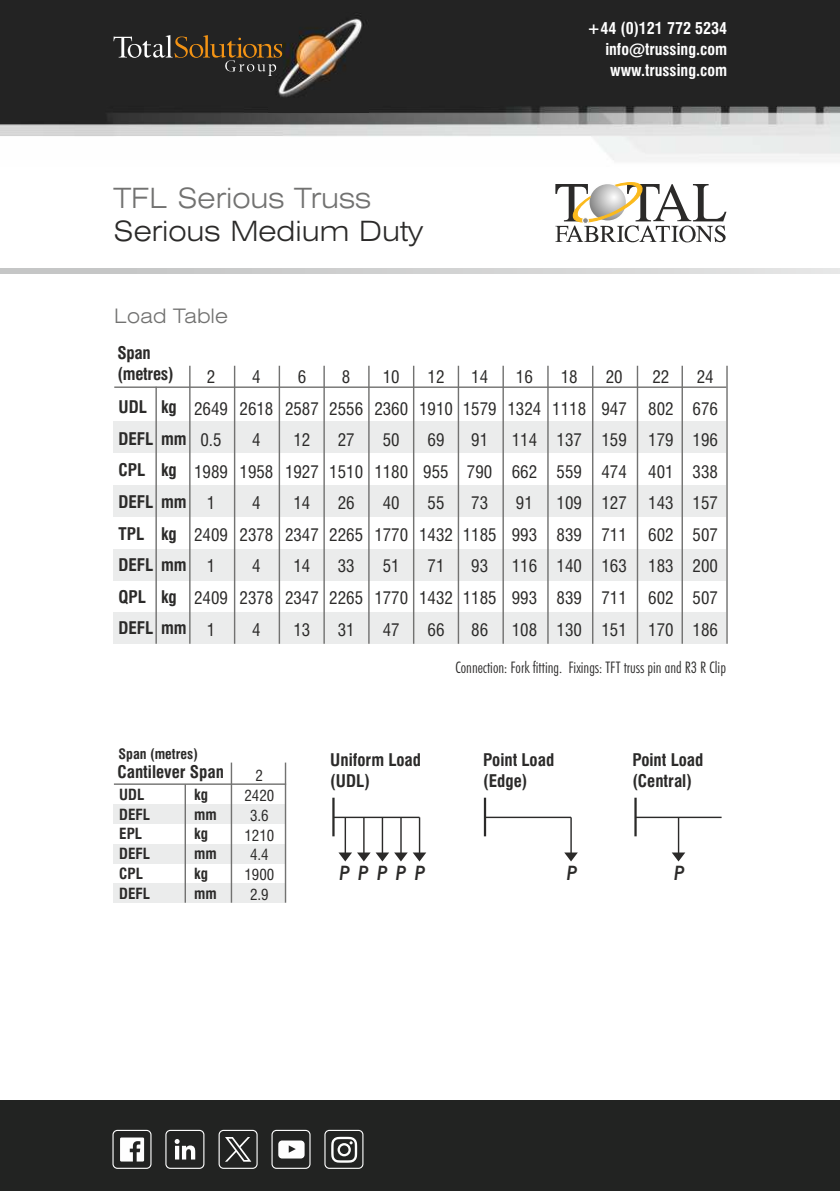
<style>
.page{position:relative;width:840px;height:1191px;background:#fff}
.page>*{position:absolute;margin:0;border:0;box-sizing:border-box;transform-origin:0 0}
.t1{font:300 expanded 28px "Swiss 721 BT";color:#2b2a29}
.t2{font:300 expanded 28px "Swiss 721 BT";color:#727271}
.t3{font:300 expanded 20px "Swiss 721 BT";color:#727271}
.t4{font:italic 500 20px "Futura BT";letter-spacing:.395em;color:#2b2a29}
.t5{font:condensed 17px/31.6px "Swiss 721 BT";color:#2b2a29;text-align:center}
.t6{font:700 condensed 17px/20.4px "Swiss 721 BT";color:#2b2a29}
.t7{font:300 condensed 16px "Futura BT";color:#2b2a29}
.t8{font:700 condensed 16px/21.2px "Swiss 721 BT";color:#fefefe;text-align:right}
.t9{font:700 condensed 15px/19.8px "Swiss 721 BT";color:#2b2a29}
.t10{font:condensed 15px/19.8px "Swiss 721 BT";color:#2b2a29;text-align:center}
.t11{font:700 condensed 14px "Swiss 721 BT";color:#2b2a29}
</style>
<div class="page">
<div style="left:113px;top:421px;width:613px;height:32px;background:#ebecec"></div>
<div style="left:113px;top:485px;width:613px;height:32px;background:#ebecec"></div>
<div style="left:113px;top:548px;width:613px;height:32px;background:#ebecec"></div>
<div style="left:113px;top:612px;width:613px;height:32px;background:#ebecec"></div>
<img style="left:0;top:0;width:839px;height:161px">
<img style="left:269px;top:12px;width:99px;height:100px">
<svg style="left:113px;top:35px;width:170px;height:41px;background:#41392f"></svg>
<svg style="left:0;top:269px;width:839px;height:5px;background:#d2d2d2"></svg>
<svg style="left:555px;top:182px;width:171px;height:61px"></svg>
<hr style="left:234px;top:366px;width:1px;height:278px;background:#727271">
<hr style="left:189px;top:366px;width:1px;height:278px;background:#727271">
<hr style="left:278px;top:366px;width:2px;height:278px;background:#727271">
<hr style="left:323px;top:366px;width:1px;height:278px;background:#727271">
<hr style="left:368px;top:366px;width:1px;height:278px;background:#727271">
<hr style="left:114px;top:386px;width:612px;height:2px;background:#727271">
<hr style="left:155px;top:387px;width:2px;height:257px;background:#727271">
<hr style="left:413px;top:366px;width:1px;height:278px;background:#727271">
<hr style="left:457px;top:366px;width:2px;height:278px;background:#727271">
<hr style="left:502px;top:366px;width:1px;height:278px;background:#727271">
<hr style="left:547px;top:366px;width:1px;height:278px;background:#727271">
<div style="left:0;top:1100px;width:839px;height:91px;background:#222322"></div>
<div style="left:218px;top:1129px;width:39px;height:39px;border:1px solid #fefefe;border-radius:4px"></div>
<svg style="left:225px;top:1137px;width:26px;height:24px"></svg>
<div style="left:112px;top:1129px;width:39px;height:39px;border:1px solid #fefefe;border-radius:4px"></div>
<div style="left:165px;top:1129px;width:39px;height:39px;border:1px solid #fefefe;border-radius:4px"></div>
<div style="left:271px;top:1129px;width:39px;height:39px;border:1px solid #fefefe;border-radius:4px"></div>
<div style="left:324px;top:1129px;width:39px;height:39px;border:1px solid #fefefe;border-radius:4px"></div>
<svg style="left:331px;top:1136px;width:26px;height:26px"></svg>
<svg style="left:278px;top:1140px;width:26px;height:18px"></svg>
<svg style="left:174px;top:1139px;width:21px;height:20px"></svg>
<svg style="left:120px;top:1137px;width:24px;height:24px"></svg>
<hr style="left:591px;top:366px;width:2px;height:278px;background:#727271">
<hr style="left:636px;top:366px;width:1px;height:278px;background:#727271">
<hr style="left:725px;top:366px;width:2px;height:278px;background:#727271">
<hr style="left:681px;top:366px;width:1px;height:278px;background:#727271">
<div style="left:113px;top:882px;width:172px;height:20px;background:#ebecec"></div>
<div style="left:113px;top:843px;width:172px;height:20px;background:#ebecec"></div>
<div style="left:113px;top:804px;width:172px;height:20px;background:#ebecec"></div>
<hr style="left:284px;top:762px;width:2px;height:140px;background:#727271">
<hr style="left:230px;top:762px;width:2px;height:140px;background:#727271">
<hr style="left:114px;top:783px;width:172px;height:2px;background:#727271">
<hr style="left:184px;top:784px;width:2px;height:118px;background:#727271">
<hr style="left:634px;top:797px;width:2px;height:39px;background:#2b2a29">
<hr style="left:635px;top:816px;width:86px;height:2px;background:#2b2a29">
<hr style="left:677px;top:817px;width:2px;height:43px;background:#2b2a29">
<svg style="left:671px;top:852px;width:14px;height:9px"></svg>
<hr style="left:483px;top:797px;width:3px;height:39px;background:#2b2a29">
<hr style="left:484px;top:816px;width:86px;height:2px;background:#2b2a29">
<hr style="left:570px;top:817px;width:1px;height:43px;background:#2b2a29">
<svg style="left:564px;top:852px;width:13px;height:9px"></svg>
<hr style="left:332px;top:797px;width:2px;height:39px;background:#2b2a29">
<hr style="left:333px;top:816px;width:86px;height:2px;background:#2b2a29">
<hr style="left:381px;top:817px;width:2px;height:43px;background:#2b2a29">
<hr style="left:418px;top:817px;width:2px;height:43px;background:#2b2a29">
<hr style="left:400px;top:817px;width:1px;height:43px;background:#2b2a29">
<hr style="left:363px;top:817px;width:1px;height:43px;background:#2b2a29">
<hr style="left:344px;top:817px;width:2px;height:43px;background:#2b2a29">
<svg style="left:338px;top:852px;width:88px;height:9px"></svg>
<h1 class="t2" style="left:113px;top:186px;width:259px">TFL Serious Truss</h1>
<h1 class="t1" style="left:113px;top:220px;width:311px">Serious Medium Duty</h1>
<p class="t3" style="left:114px;top:308px;width:115px">Load Table</p>
<p class="t8" style="left:586px;top:19px;width:141px">+44 (0)121 772 5234 info@trussing.com www.trussing.com</p>
<p class="t6" style="left:117px;top:345px;width:58px">Span (metres)</p>
<p class="t6" style="left:161px;top:398px;width:17px">kg</p>
<p class="t6" style="left:118px;top:430px;width:70px">DEFL mm</p>
<p class="t6" style="left:161px;top:462px;width:17px">kg</p>
<p class="t6" style="left:118px;top:493px;width:70px">DEFL mm</p>
<p class="t6" style="left:161px;top:525px;width:17px">kg</p>
<p class="t6" style="left:118px;top:556px;width:70px">DEFL mm</p>
<p class="t6" style="left:161px;top:588px;width:17px">kg</p>
<p class="t6" style="left:118px;top:620px;width:70px">DEFL mm</p>
<p class="t6" style="left:118px;top:398px;width:30px">UDL</p>
<p class="t6" style="left:118px;top:462px;width:28px">CPL</p>
<p class="t6" style="left:118px;top:525px;width:27px">TPL</p>
<p class="t6" style="left:118px;top:588px;width:29px">QPL</p>
<p class="t5" style="left:194px;top:363px;width:35px">2<br>2649<br>0.5<br>1989<br>1<br>2409<br>1<br>2409<br>1</p>
<p class="t5" style="left:239px;top:363px;width:35px">4<br>2618<br>4<br>1958<br>4<br>2378<br>4<br>2378<br>4</p>
<p class="t5" style="left:285px;top:363px;width:35px">6<br>2587<br>12<br>1927<br>14<br>2347<br>14<br>2347<br>13</p>
<p class="t5" style="left:329px;top:363px;width:35px">8<br>2556<br>27<br>1510<br>26<br>2265<br>33<br>2265<br>31</p>
<p class="t5" style="left:374px;top:363px;width:35px">10<br>2360<br>50<br>1180<br>40<br>1770<br>51<br>1770<br>47</p>
<p class="t5" style="left:419px;top:363px;width:35px">12<br>1910<br>69<br>955<br>55<br>1432<br>71<br>1432<br>66</p>
<p class="t5" style="left:462px;top:363px;width:35px">14<br>1579<br>91<br>790<br>73<br>1185<br>93<br>1185<br>86</p>
<p class="t5" style="left:507px;top:363px;width:35px">16<br>1324<br>114<br>662<br>91<br>993<br>116<br>993<br>108</p>
<p class="t5" style="left:552px;top:363px;width:35px">18<br>1118<br>137<br>559<br>109<br>839<br>140<br>839<br>130</p>
<p class="t7" style="left:455px;top:661px;width:272px">Connection: Fork fitting. Fixings: TFT truss pin and R3 R Clip</p>
<p class="t5" style="left:601px;top:363px;width:27px;text-align:left">20<br>947<br>159<br>474<br>127<br>711<br>163<br>711<br>151</p>
<p class="t5" style="left:647px;top:363px;width:27px;text-align:left">22<br>802<br>179<br>401<br>143<br>602<br>183<br>602<br>170</p>
<p class="t5" style="left:692px;top:363px;width:27px;text-align:left">24<br>676<br>196<br>338<br>157<br>507<br>200<br>507<br>186</p>
<p class="t11" style="left:118px;top:748px;width:81px">Span (metres)</p>
<p class="t6" style="left:117px;top:763px;width:108px">Cantilever Span</p>
<p class="t10" style="left:244px;top:767px;width:31px">2<br>2420<br>3.6<br>1210<br>4.4<br>1900<br>2.9</p>
<p class="t9" style="left:119px;top:786px;width:32px">UDL<br>DEFL<br>EPL<br>DEFL<br>CPL<br>DEFL</p>
<p class="t9" style="left:194px;top:786px;width:24px">kg mm kg mm kg mm</p>
<p class="t6" style="left:330px;top:751px;width:92px">Uniform Load (UDL)</p>
<p class="t4" style="left:339px;top:865px;width:88px">PPPPP</p>
<p class="t6" style="left:483px;top:751px;width:72px">Point Load (Edge)</p>
<p class="t4" style="left:566px;top:865px;width:12px">P</p>
<p class="t6" style="left:632px;top:751px;width:72px">Point Load (Central)</p>
<p class="t4" style="left:673px;top:865px;width:12px">P</p>
</div>
